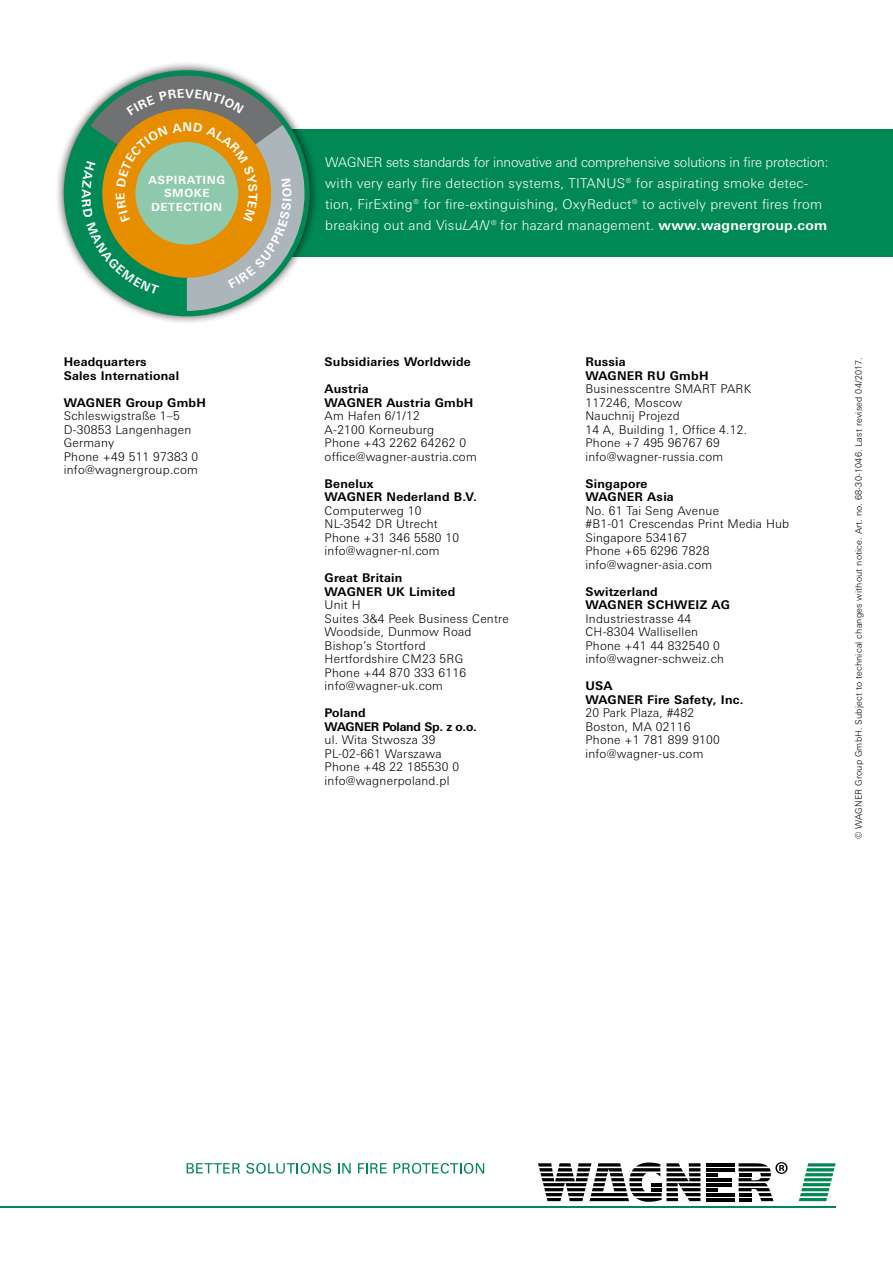
<style>
.page{position:relative;width:893px;height:1263px;background:#fff}
.page>*{position:absolute;margin:0;border:0;box-sizing:border-box;transform-origin:0 0}
.t1{font:300 13.5px/21px "LT Univers Basic";letter-spacing:.02em;color:#fff}
.t2{font:300 12px/13.5px "LT Univers Basic";letter-spacing:.02em;color:#000}
.t3{font:700 12px/13.5px "LT Univers Basic";letter-spacing:.02em;color:#000}
.t4{font:700 12px/13.5px "LT Univers Basic";letter-spacing:-.02em;color:#000}
.t5{font:700 11.25px/13.5px "LT Univers Basic";letter-spacing:.05em;color:#fff;text-align:center}
.t6{font:300 9px "LT Univers Basic";letter-spacing:.02em;color:#000}
.s1{font-style:italic}
.s2{font-weight:700}
.s3{font-family:"Helvetica LT"}
</style>
<div class="page">
<div style="left:186px;top:130px;width:707px;height:127px;background:#085"></div>
<hr style="left:706px;top:1183px;width:26px;height:3px;background:#000">
<hr style="left:706px;top:1178px;width:26px;height:3px;background:#000">
<svg style="left:706px;top:1188px;width:12px;height:3px"></svg>
<svg style="left:706px;top:1173px;width:12px;height:3px"></svg>
<hr style="left:706px;top:1163px;width:28px;height:3px;background:#000">
<hr style="left:706px;top:1198px;width:28px;height:3px;background:#000">
<hr style="left:706px;top:1168px;width:28px;height:3px;background:#000">
<hr style="left:706px;top:1193px;width:28px;height:3px;background:#000">
<svg style="left:538px;top:1162px;width:162px;height:40px"></svg>
<hr style="left:0;top:1206px;width:836px;height:2px;background:#085">
<svg style="left:799px;top:1163px;width:37px;height:38px"></svg>
<svg style="left:739px;top:1162px;width:48px;height:39px"></svg>
<svg style="left:187px;top:1163px;width:53px;height:10px"></svg>
<svg style="left:246px;top:1163px;width:85px;height:11px"></svg>
<svg style="left:338px;top:1163px;width:13px;height:10px"></svg>
<svg style="left:358px;top:1163px;width:29px;height:10px"></svg>
<svg style="left:393px;top:1163px;width:91px;height:11px"></svg>
<div style="left:55px;top:61px;width:264px;height:264px;background:#000;opacity:.75"></div>
<div style="left:64px;top:70px;width:246px;height:246px;background:#085;border-radius:50%"></div>
<svg style="left:82px;top:76px;width:222px;height:235px"></svg>
<p class="t5" style="left:148px;top:173px;width:78px">ASPIRATING<br>SMOKE<br>DETECTION</p>
<p class="t3" style="left:64px;top:355px;width:117px">Headquarters<br>Sales International</p>
<p class="t3" style="left:64px;top:396px;width:144px">WAGNER Group GmbH</p>
<p class="t2" style="left:64px;top:409px;width:136px">Schleswigstraße 1–5<br>D-30853 Langenhagen<br>Germany<br>Phone +49 511 97383 0 info@wagnergroup.com</p>
<p class="t1" style="left:325px;top:152px;width:505px">WAGNER sets standards for innovative and comprehensive solutions in fire protection: with very early fire detection systems, TITANUS® for aspirating smoke detec&shy;tion, FirExting® for fire-extinguishing, OxyReduct® to actively prevent fires from breaking out and Visu<span class="s1">LAN®</span> for hazard management. <span class="s2">www.wagnergroup.com</span></p>
<p class="t3" style="left:325px;top:355px;width:148px">Subsidiaries Worldwide</p>
<p class="t3" style="left:325px;top:382px;width:150px">Austria<br>WAGNER Austria GmbH</p>
<p class="t2" style="left:325px;top:409px;width:154px">Am Hafen 6/1/12<br>A-2100 Korneuburg<br>Phone +43 2262 64262 0 office@wagner-austria.com</p>
<p class="t3" style="left:325px;top:477px;width:154px">Benelux<br>WAGNER Nederland B.V.</p>
<p class="t2" style="left:325px;top:504px;width:136px">Computerweg 10<br>NL-3542 DR Utrecht<br>Phone +31 346 5580 10 info@wagner-nl.com</p>
<p class="t3" style="left:325px;top:571px;width:132px">Great Britain<br>WAGNER UK Limited</p>
<p class="t2" style="left:325px;top:598px;width:186px">Unit H<br>Suites 3<span class="s3">&amp;</span>4 Peek Business Centre<br>Woodside, Dunmow Road<br>Bishop’s Stortford<br>Hertfordshire CM23 5RG<br>Phone +44 870 333 6116 info@wagner-uk.com</p>
<p class="t4" style="left:325px;top:706px;width:154px">Poland<br>WAGNER Poland Sp. z o.o.</p>
<p class="t2" style="left:325px;top:733px;width:136px">ul. Wita Stwosza 39<br>PL-02-661 Warszawa<br>Phone +48 22 185530 0 info@wagnerpoland.pl</p>
<p class="t3" style="left:585px;top:355px;width:125px">Russia<br>WAGNER RU GmbH</p>
<p class="t2" style="left:585px;top:382px;width:167px">Businesscentre SMART PARK<br>117246, Moscow<br>Nauchnij Projezd<br>14 A, Building 1, Office 4.12.<br>Phone +7 495 96767 69 info@wagner-russia.com</p>
<p class="t3" style="left:585px;top:477px;width:90px">Singapore<br>WAGNER Asia</p>
<p class="t2" style="left:585px;top:504px;width:205px">No. 61 Tai Seng Avenue<br>#B1-01 Crescendas Print Media Hub<br>Singapore 534167<br>Phone +65 6296 7828 info@wagner-asia.com</p>
<p class="t3" style="left:585px;top:585px;width:146px">Switzerland<br>WAGNER SCHWEIZ AG</p>
<p class="t2" style="left:585px;top:612px;width:140px">Industriestrasse 44<br>CH-8304 Wallisellen<br>Phone +41 44 832540 0 info@wagner-schweiz.ch</p>
<p class="t3" style="left:585px;top:679px;width:160px">USA<br>WAGNER Fire Safety, Inc.</p>
<p class="t2" style="left:585px;top:706px;width:136px">20 Park Plaza, #482<br>Boston, MA 02116<br>Phone +1 781 899 9100 info@wagner-us.com</p>
<p class="t6" style="left:853px;top:839px;width:484px;rotate:-90deg">© WAGNER Group GmbH. Subject to technical changes without notice. Art. no. 68-30-1046. Last revised 04/2017.</p>
</div>
